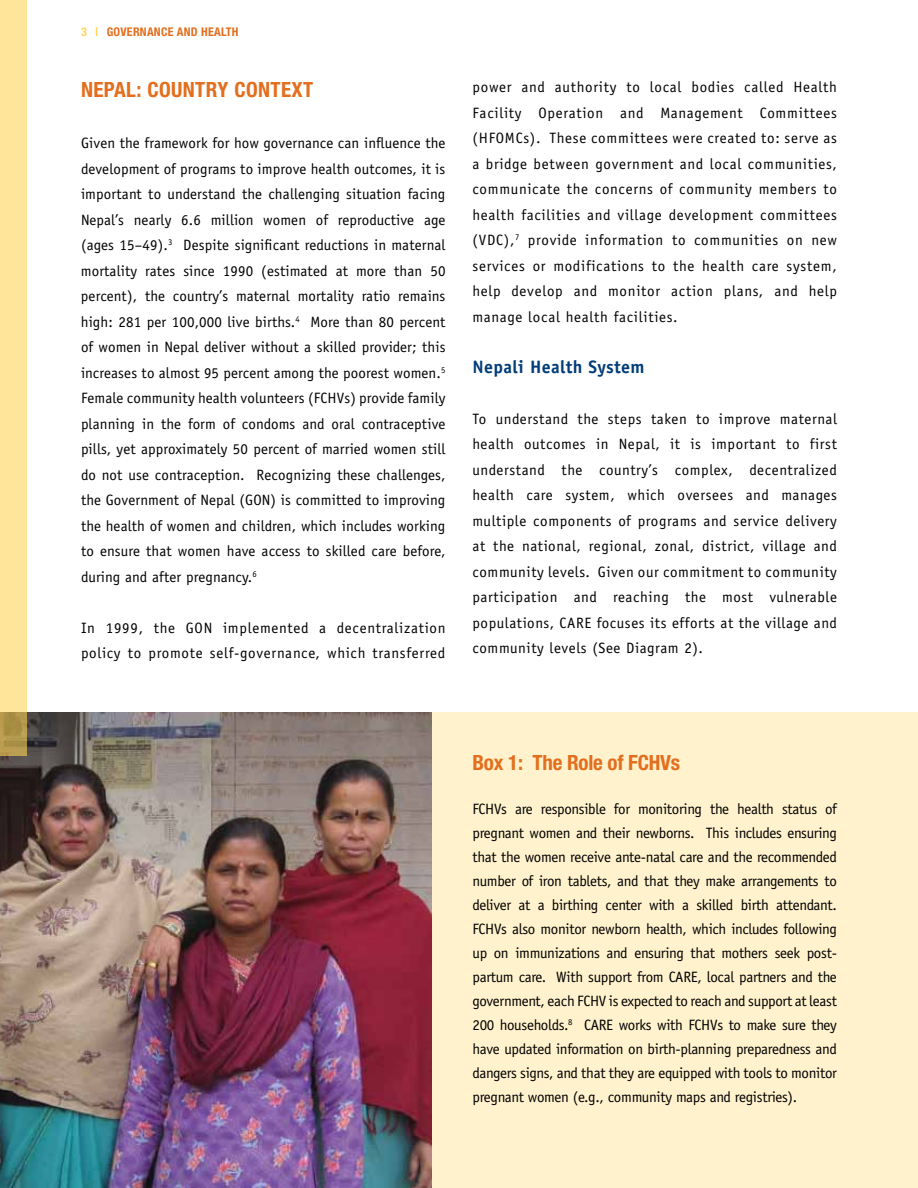
<style>
.page{position:relative;width:918px;height:1188px;background:#fff}
.page>*{position:absolute;margin:0;border:0;box-sizing:border-box;transform-origin:0 0}
.t1{font:700 condensed 21px "Helvetica Neue";letter-spacing:.02em;color:#e36f1e}
.t2{font:700 condensed 21px "Helvetica Neue";letter-spacing:-.01em;color:#e36f1e}
.t3{font:700 18px "Officina Sans";letter-spacing:.02em;color:#003d79}
.t4{font:15px/25.5px "Officina Sans";letter-spacing:.04em;color:#000;text-align:justify}
.t5{font:700 condensed 12px "Helvetica Neue";letter-spacing:.02em;color:#e36f1e}
.s1{color:#ffd457}
</style>
<div class="page">
<div style="left:0;top:713px;width:918px;height:475px;background:#fff2cd"></div>
<img style="left:0;top:713px;width:432px;height:475px">
<div style="left:0;top:0;width:27px;height:756px;background:#ffe59a"></div>
<p class="t5" style="left:81px;top:25px;width:81px"><span class="s1">3 |</span> GOVERNANCE</p>
<p class="t5" style="left:177px;top:25px;width:62px">AND HEALTH</p>
<h1 class="t1" style="left:81px;top:77px;width:234px">NEPAL: COUNTRY CONTEXT</h1>
<p class="t4" style="left:81px;top:130px;width:366px">Given the framework for how governance can influence the development of programs to improve health outcomes, it is important to understand the challenging situation facing Nepal’s nearly 6.6 million women of reproductive age (ages 15–49).<sup>3</sup> Despite significant reductions in maternal mortality rates since 1990 (estimated at more than 50 percent), the country’s maternal mortality ratio remains high: 281 per 100,000 live births.<sup>4</sup> More than 80 percent of women in Nepal deliver without a skilled provider; this increases to almost 95 percent among the poorest women.<sup>5<br></sup>Female community health volunteers (FCHVs) provide family planning in the form of condoms and oral contraceptive pills, yet approximately 50 percent of married women still do not use contraception. Recognizing these challenges, the Government of Nepal (GON) is committed to improving the health of women and children, which includes working to ensure that women have access to skilled care before, during and after pregnancy.<sup>6</sup></p>
<p class="t4" style="left:81px;top:615px;width:366px">In 1999, the GON implemented a decentralization policy to promote self-governance, which transferred</p>
<p class="t4" style="left:472px;top:74px;width:366px">power and authority to local bodies called Health Facility Operation and Management Committees (HFOMCs). These committees were created to: serve as a bridge between government and local communities, communicate the concerns of community members to health facilities and village development committees (VDC),<sup>7</sup> provide information to communities on new services or modifications to the health care system, help develop and monitor action plans, and help manage local health facilities.</p>
<p class="t3" style="left:472px;top:355px;width:174px">N epali Health System</p>
<p class="t4" style="left:472px;top:406px;width:366px">To understand the steps taken to improve maternal health outcomes in Nepal, it is important to first understand the country’s complex, decentralized health care system, which oversees and manages multiple components of programs and service delivery at the national, regional, zonal, district, village and community levels. Given our commitment to community participation and reaching the most vulnerable populations, CARE focuses its efforts at the village and community levels (See Diagram 2).</p>
<h1 class="t2" style="left:472px;top:750px;width:209px">BOX 1: THE ROLE OF FCHVS</h1>
<p class="t4" style="left:472px;top:797px;width:366px;line-height:24px">FCHVs are responsible for monitoring the health status of pregnant women and their newborns. This includes ensuring that the women receive ante-natal care and the recommended number of iron tablets, and that they make arrangements to deliver at a birthing center with a skilled birth attendant.<br>FCHVs also monitor newborn health, which includes following up on immunizations and ensuring that mothers seek post&shy;partum care. With support from CARE, local partners and the government, each FCHV is expected to reach and support at least 200 households.<sup>8</sup> CARE works with FCHVs to make sure they have updated information on birth-planning preparedness and dangers signs, and that they are equipped with tools to monitor pregnant women (e.g., community maps and registries).</p>
</div>
